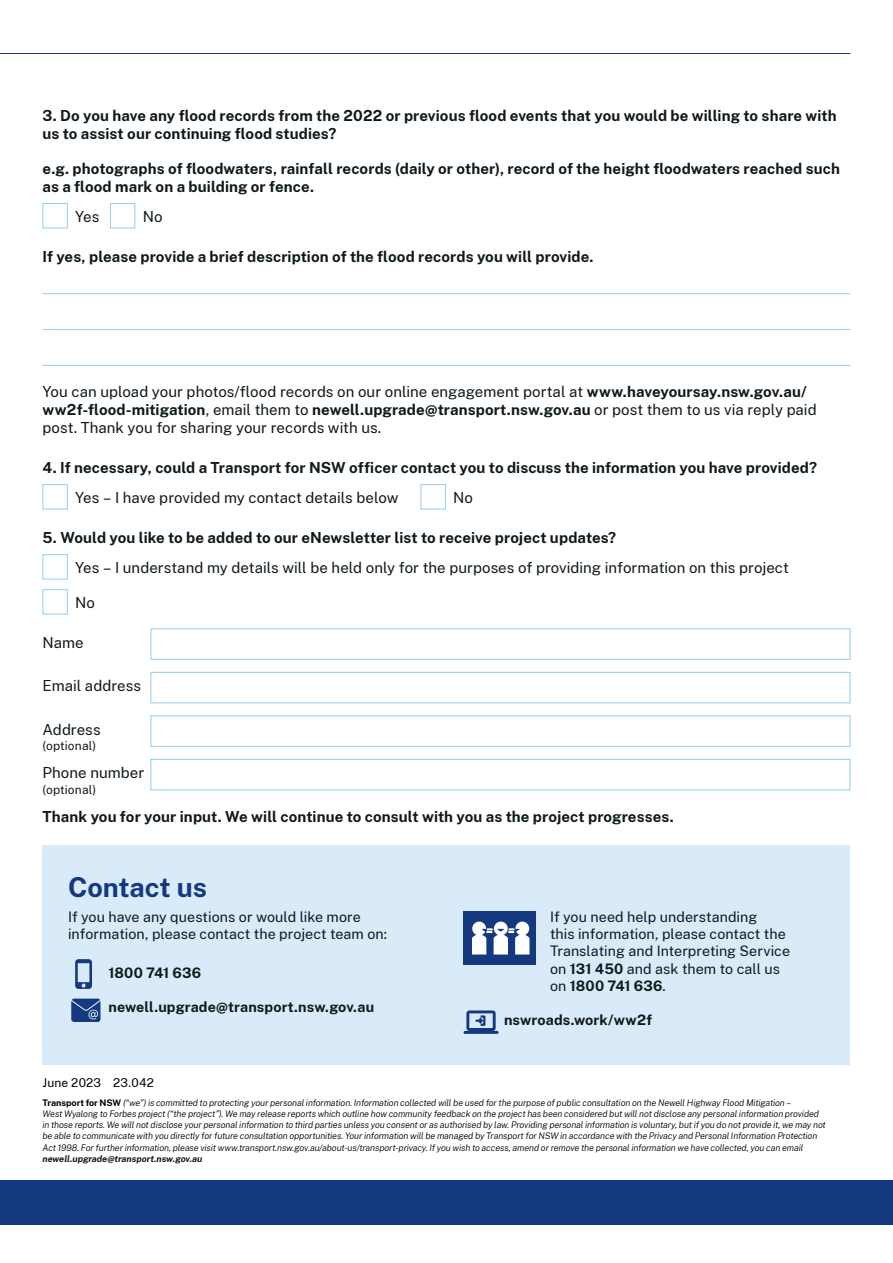
<style>
.page{position:relative;width:893px;height:1263px;background:#fff}
.page>*{position:absolute;margin:0;border:0;box-sizing:border-box;transform-origin:0 0}
._03_Contact_Head{font:700 27px "Public Sans";letter-spacing:-.005em;color:#15397f}
._02_Body_Question{font:700 15px/18px "Public Sans";letter-spacing:.005em;color:#0f1a18}
._02_Body_Checkbox{font:15px/18px "Public Sans";letter-spacing:.005em;color:#0f1a18}
._03_Contact_Body{font:14.25px/17.1px "Public Sans";letter-spacing:.005em;color:#0f1a18}
._03_Contact_Body-2{font:700 14.25px "Public Sans";letter-spacing:.01em;color:#0f1a18}
._02__Optional__Body{font:12px "Public Sans";letter-spacing:.01em;color:#0f1a18}
._03_PublicationDate{font:12px "Public Sans";letter-spacing:.02em;color:#000}
._04_Disclaimer{font:italic 300 9px/11.2px "Public Sans";letter-spacing:-.01em;color:#000}
.s1{font-weight:700}
.s2{font-weight:700;font-style:normal}
.s3{font-weight:700;color:#0f1a18}
</style>
<div class="page">
<div style="left:0;top:1180px;width:893px;height:45px;background:#15397f"></div>
<hr style="left:0;top:53px;width:850px;height:1px;background:#15397f">
<div style="left:43px;top:203px;width:25px;height:25px;border:1px solid #90cef0"></div>
<div style="left:110px;top:203px;width:25px;height:25px;border:1px solid #90cef0"></div>
<div style="left:43px;top:484px;width:25px;height:25px;border:1px solid #90cef0"></div>
<div style="left:421px;top:484px;width:25px;height:25px;border:1px solid #90cef0"></div>
<div style="left:43px;top:554px;width:25px;height:25px;border:1px solid #90cef0"></div>
<div style="left:43px;top:589px;width:25px;height:25px;border:1px solid #90cef0"></div>
<div style="left:151px;top:628px;width:699px;height:32px;border:1px solid #90cef0"></div>
<div style="left:151px;top:672px;width:699px;height:31px;border:1px solid #90cef0"></div>
<div style="left:151px;top:715px;width:699px;height:32px;border:1px solid #90cef0"></div>
<div style="left:151px;top:759px;width:699px;height:31px;border:1px solid #90cef0"></div>
<div style="left:43px;top:845px;width:807px;height:219px;background:#d9ebf9"></div>
<svg style="left:75px;top:959px;width:17px;height:30px"></svg>
<svg style="left:71px;top:998px;width:29px;height:24px"></svg>
<div style="left:463px;top:912px;width:73px;height:53px;background:#15397f"></div>
<svg style="left:472px;top:921px;width:57px;height:33px"></svg>
<svg style="left:463px;top:1010px;width:36px;height:24px"></svg>
<hr style="left:43px;top:329px;width:807px;height:1px;background:#90cef0">
<hr style="left:43px;top:365px;width:807px;height:1px;background:#90cef0">
<hr style="left:43px;top:293px;width:807px;height:1px;background:#90cef0">
<p class="_02_Body_Question" style="left:43px;top:105px;width:796px">3. Do you have any flood records from the 2022 or previous flood events that you would be willing to share with us to assist our continuing flood studies?</p>
<p class="_02_Body_Question" style="left:43px;top:158px;width:799px">e.g. photographs of floodwaters, rainfall records (daily or other), record of the height floodwaters reached such as a flood mark on a building or fence.</p>
<p class="_02_Body_Checkbox" style="left:75px;top:207px;width:26px">Yes</p>
<p class="_02_Body_Checkbox" style="left:143px;top:207px;width:21px">No</p>
<p class="_02_Body_Question" style="left:43px;top:246px;width:553px">If yes, please provide a brief description of the flood records you will provide.</p>
<p class="_02_Body_Checkbox" style="left:43px;top:382px;width:776px">You can upload your photos/flood records on our online engagement portal at <span class="s1">www.haveyoursay.nsw.gov.au/ ww2f-flood-mitigation</span>, email them to <span class="s1">newell.upgrade@transport.nsw.gov.au</span> or post them to us via reply paid post. Thank you for sharing your records with us.</p>
<p class="_02_Body_Question" style="left:43px;top:457px;width:776px">4. If necessary, could a Transport for NSW officer contact you to discuss the information you have provided?</p>
<p class="_02_Body_Checkbox" style="left:75px;top:488px;width:325px">Yes – I have provided my contact details below</p>
<p class="_02_Body_Checkbox" style="left:453px;top:488px;width:21px">No</p>
<p class="_02_Body_Question" style="left:43px;top:527px;width:575px">5. Would you like to be added to our eNewsletter list to receive project updates?</p>
<p class="_02_Body_Checkbox" style="left:75px;top:558px;width:715px">Yes – I understand my details will be held only for the purposes of providing information on this project</p>
<p class="_02_Body_Checkbox" style="left:75px;top:593px;width:21px">No</p>
<p class="_02_Body_Checkbox" style="left:43px;top:632px;width:43px">Name</p>
<p class="_02_Body_Checkbox" style="left:43px;top:676px;width:100px">Email address</p>
<p class="_02_Body_Checkbox" style="left:43px;top:720px;width:60px">Address</p>
<p class="_02_Body_Checkbox" style="left:43px;top:763px;width:103px">Phone number</p>
<p class="_02_Body_Question" style="left:43px;top:806px;width:633px">Thank you for your input. We will continue to consult with you as the project progresses.</p>
<p class="_02__Optional__Body" style="left:43px;top:737px;width:55px">(optional)</p>
<p class="_02__Optional__Body" style="left:43px;top:781px;width:55px">(optional)</p>
<p class="_03_Contact_Head" style="left:68px;top:867px;width:140px">Contact us</p>
<p class="_03_Contact_Body" style="left:68px;top:908px;width:321px">If you have any questions or would like more information, please contact the project team on:</p>
<p class="_03_Contact_Body-2" style="left:109px;top:963px;width:94px">1800 741 636</p>
<p class="_03_Contact_Body-2" style="left:109px;top:997px;width:267px">newell.upgrade@transport.nsw.gov.au</p>
<p class="_03_PublicationDate" style="left:43px;top:1074px;width:113px">June 2023 23.042</p>
<p class="_03_Contact_Body" style="left:550px;top:908px;width:242px">If you need help understanding<br>this information, please contact the<br>Translating and Interpreting Service on <span class="s1">131 450</span> and ask them to call us on <span class="s1">1800 741 636</span>.</p>
<p class="_03_Contact_Body-2" style="left:504px;top:1010px;width:149px">nswroads.work/ww2f</p>
<p class="_04_Disclaimer" style="left:43px;top:1096px;width:785px"><span class="s2">Transport for NSW</span> (“we”) is committed to protecting your personal information. Information collected will be used for the purpose of public consultation on the Newell Highway Flood Mitigation –<br>West Wyalong to Forbes project (“the project”). We may release reports which outline how community feedback on the project has been considered but will not disclose any personal information provided in those reports. We will not disclose your personal information to third parties unless you consent or as authorised by law. Providing personal information is voluntary, but if you do not provide it, we may not be able to communicate with you directly for future consultation opportunities. Your information will be managed by Transport for NSW in accordance with the Privacy and Personal Information Protection Act 1998. For further information, please visit www.transport.nsw.gov.au/about-us/transport-privacy. If you wish to access, amend or remove the personal information we have collected, you can email <span class="s3">newell.upgrade@transport.nsw.gov.au</span></p>
</div>
